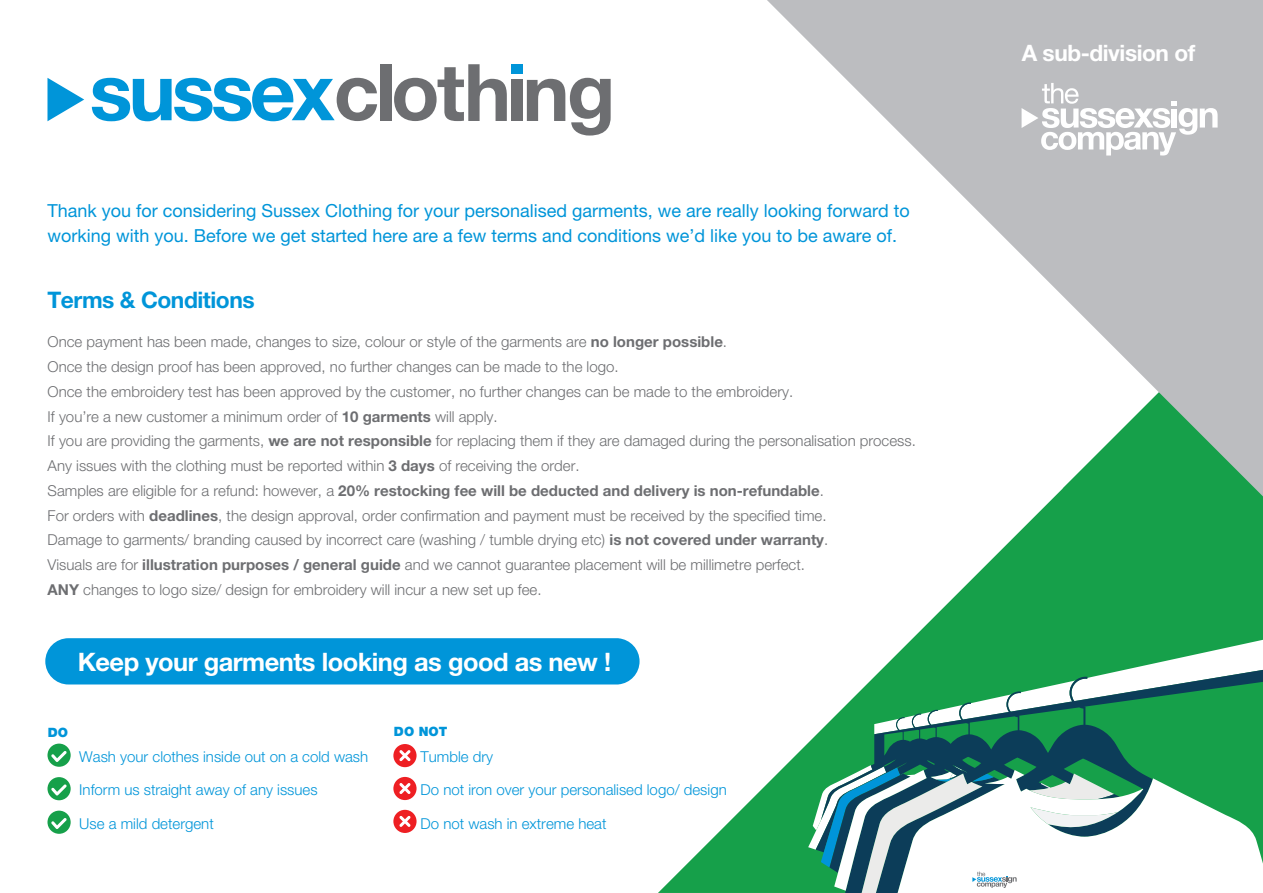
<style>
.page{position:relative;width:1263px;height:893px;background:#fff}
.page>*{position:absolute;margin:0;border:0;box-sizing:border-box;transform-origin:0 0}
.t1{font:700 25.5px "Helvetica Neue LT Std";letter-spacing:-.02em;color:#fff}
.t2{font:700 22.8px "Helvetica Neue LT Std";letter-spacing:-.02em;color:#0095d9}
.t3{font:700 22.65px "Helvetica Neue LT Std";letter-spacing:-.02em;color:#fff}
.t4{font:18px/24.8px "Helvetica Neue LT Std";color:#0095d9}
.t5{font:300 15px/24.8px "Helvetica Neue LT Std";color:#6d6e71}
.t6{font:300 15px/32.8px "Helvetica Neue LT Std";color:#0095d9}
.t7{font:900 12.9px "Helvetica Neue LT Std";letter-spacing:.005em;color:#0095d9}
.s1{font-weight:700}
</style>
<div class="page">
<div style="left:47px;top:744px;width:24px;height:23px;background:#16a04a;border-radius:50%"></div>
<svg style="left:51px;top:751px;width:16px;height:11px"></svg>
<svg style="left:393px;top:744px;width:23px;height:23px"></svg>
<svg style="left:393px;top:777px;width:23px;height:23px"></svg>
<svg style="left:393px;top:810px;width:23px;height:23px"></svg>
<div style="left:47px;top:777px;width:24px;height:23px;background:#16a04a;border-radius:50%"></div>
<svg style="left:51px;top:784px;width:16px;height:11px"></svg>
<div style="left:47px;top:811px;width:24px;height:23px;background:#16a04a;border-radius:50%"></div>
<svg style="left:51px;top:818px;width:16px;height:11px"></svg>
<svg style="left:658px;top:499px;width:405px;height:394px"></svg>
<div style="left:1063px;top:499px;width:200px;height:140px;background:#16a04a"></div>
<div style="left:45px;top:638px;width:594px;height:46px;background:#0095d9;border-radius:23px"></div>
<svg style="left:47px;top:78px;width:37px;height:43px"></svg>
<svg style="left:92px;top:78px;width:285px;height:43px"></svg>
<div style="left:511px;top:64px;width:11px;height:10px;background:#0095d9"></div>
<div style="left:511px;top:80px;width:11px;height:41px;background:#6d6e71"></div>
<div style="left:380px;top:64px;width:11px;height:57px;background:#6d6e71"></div>
<svg style="left:527px;top:78px;width:84px;height:58px"></svg>
<svg style="left:394px;top:64px;width:113px;height:57px"></svg>
<svg style="left:874px;top:639px;width:389px;height:31px"></svg>
<svg style="left:816px;top:670px;width:447px;height:95px;fill:#16a04a"></svg>
<svg style="left:808px;top:765px;width:455px;height:128px"></svg>
<svg style="left:767px;top:0;width:496px;height:499px;fill:#bcbdc0"></svg>
<svg style="left:1021px;top:83px;width:196px;height:73px"></svg>
<p class="t4" style="left:47px;top:198px;width:864px">Thank you for considering Sussex Clothing for your personalised garments, we are really looking forward to working with you. Before we get started here are a few terms and conditions we’d like you to be aware of.</p>
<h2 class="t2" style="left:47px;top:286px;width:209px">Terms &amp; Conditions</h2>
<p class="t5" style="left:48px;top:329px;width:870px">Once payment has been made, changes to size, colour or style of the garments are <span class="s1">no longer possible</span>.<br>Once the design proof has been approved, no further changes can be made to the logo.<br>Once the embroidery test has been approved by the customer, no further changes can be made to the embroidery.<br>If you’re a new customer a minimum order of <span class="s1">10 garments</span> will apply.<br>If you are providing the garments, <span class="s1">we are not responsible</span> for replacing them if they are damaged during the personalisation process.<br>Any issues with the clothing must be reported within <span class="s1">3 days</span> of receiving the order.<br>Samples are eligible for a refund: however, a <span class="s1">20% restocking fee will be deducted and delivery is non-refundable</span>.<br>For orders with <span class="s1">deadlines</span>, the design approval, order confirmation and payment must be received by the specified time.<br>Damage to garments/ branding caused by incorrect care (washing / tumble drying etc) <span class="s1">is not covered under warranty</span>.<br>Visuals are for <span class="s1">illustration purposes / general guide</span> and we cannot guarantee placement will be millimetre perfect.<br><span class="s1">ANY</span> changes to logo size/ design for embroidery will incur a new set up fee.</p>
<h1 class="t1" style="left:78px;top:646px;width:535px">Keep your garments looking as good as new !</h1>
<p class="t7" style="left:48px;top:725px;width:22px">DO</p>
<p class="t7" style="left:394px;top:723px;width:55px">DO NOT</p>
<p class="t6" style="left:79px;top:740px;width:290px">Wash your clothes inside out on a cold wash</p>
<p class="t6" style="left:79px;top:773px;width:240px">Inform us straight away of any issues</p>
<p class="t6" style="left:79px;top:807px;width:136px">Use a mild detergent</p>
<p class="t6" style="left:420px;top:740px;width:308px">Tumble dry<br>Do not iron over your personalised logo/ design</p>
<p class="t6" style="left:420px;top:806px;width:187px">Do not wash in extreme heat</p>
<h3 class="t3" style="left:1022px;top:38px;width:175px">A sub-division of</h3>
</div>
